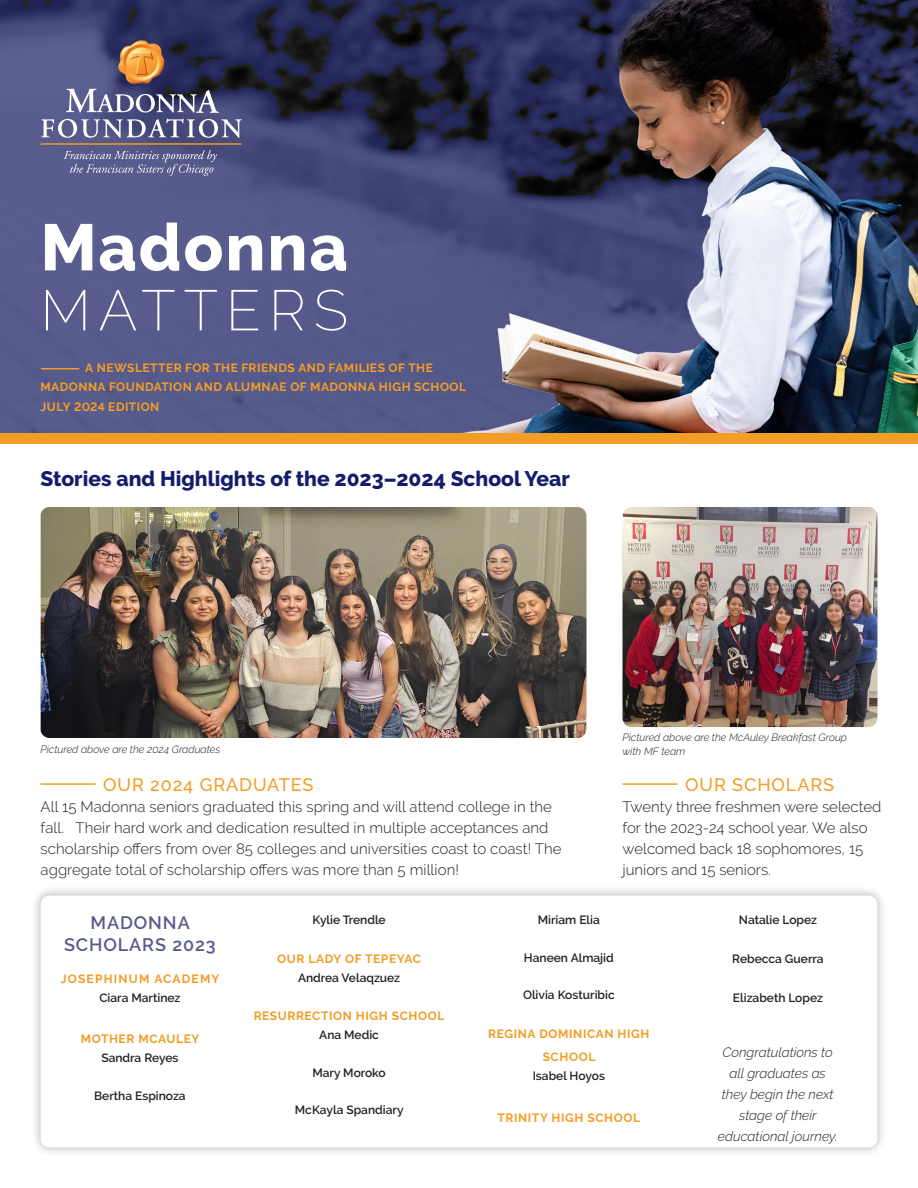
<style>
.page{position:relative;width:918px;height:1188px;background:#fff}
.page>*{position:absolute;margin:0;border:0;box-sizing:border-box;transform-origin:0 0}
.t1{font:800 65.4px "Raleway";letter-spacing:.03em;color:#fff}
.t2{font:200 57px "Raleway";letter-spacing:.14em;color:#fff}
.Section_Titles{font:800 21px "Raleway";color:#131d6a}
.Subtitle{font:500 18px "Raleway";letter-spacing:.05em;color:#f29d25}
.Subtitle-2{font:600 18px/22.5px "Raleway";letter-spacing:.05em;color:#575b8c;text-align:center}
.Newletter_Body_Copy{font:300 15px/21px "Raleway";letter-spacing:.005em;color:#231f20}
.t3{font:italic 300 13.5px/21px "Raleway";color:#231f20;text-align:center}
.t4{font:700 12px/19.5px "Raleway";letter-spacing:.05em;color:#f29d25}
.t5{font:600 12px "Raleway";color:#231f20}
.t6{font:700 12px "Raleway";letter-spacing:.1em;color:#f29d25}
.t7{font:italic 300 10.5px "Raleway";color:#231f20}
</style>
<div class="page">
<div style="left:31px;top:886px;width:856px;height:271px;background:#231f20;opacity:.35"></div>
<div style="left:41px;top:896px;width:836px;height:252px;background:#fff;border-radius:9px"></div>
<img style="left:0;top:0;width:918px;height:434px">
<div style="left:0;top:434px;width:918px;height:10px;background:#f29d25"></div>
<svg style="left:64px;top:150px;width:153px;height:26px;background:#6c6f99"></svg>
<svg style="left:66px;top:89px;width:153px;height:24px"></svg>
<svg style="left:41px;top:119px;width:201px;height:19px"></svg>
<hr style="left:40px;top:143px;width:201px;height:2px;background:#e89e21">
<img style="left:118px;top:40px;width:46px;height:44px">
<img style="left:41px;top:507px;width:545px;height:231px">
<img style="left:622px;top:507px;width:256px;height:220px">
<p class="t1" style="left:40px;top:210px;width:309px">Madonna</p>
<p class="t2" style="left:40px;top:277px;width:309px">MATTERS</p>
<p class="t4" style="left:40px;top:358px;width:427px">———— A NEWSLETTER FOR THE FRIENDS AND FAMILIES OF THE<br>MADONNA FOUNDATION AND ALUMNAE OF MADONNA HIGH SCHOOL<br>JULY 2024 EDITION</p>
<p class="Section_Titles" style="left:40px;top:467px;width:531px">Stories and Highlights of the 2023–2024 School Year</p>
<p class="t7" style="left:40px;top:744px;width:181px">Pictured above are the 2024 Graduates</p>
<p class="Subtitle" style="left:39px;top:774px;width:276px">———— OUR 2024 GRADUATES</p>
<p class="Newletter_Body_Copy" style="left:41px;top:796px;width:522px">All 15 Madonna seniors graduated this spring and will attend college in the fall. Their hard work and dedication resulted in multiple acceptances and scholarship offers from over 85 colleges and universities coast to coast! The aggregate total of scholarship offers was more than 5 million!</p>
<p class="t7" style="left:622px;top:731px;width:226px">Pictured above are the McAuley Breakfast Group</p>
<p class="t7" style="left:622px;top:745px;width:64px">with MF team</p>
<p class="Subtitle" style="left:621px;top:774px;width:214px">———— OUR SCHOLARS</p>
<p class="Newletter_Body_Copy" style="left:623px;top:796px;width:260px">Twenty three freshmen were selected for the 2023-24 school year. We also welcomed back 18 sophomores, 15 juniors and 15 seniors.</p>
<p class="t5" style="left:312px;top:913px;width:75px">Kylie Trendle</p>
<p class="t4" style="left:277px;top:949px;width:145px">OUR LADY OF TEPEYAC</p>
<p class="t5" style="left:298px;top:971px;width:104px">Andrea Velaqzuez</p>
<p class="t4" style="left:254px;top:1006px;width:192px">RESURRECTION HIGH SCHOOL</p>
<p class="t5" style="left:319px;top:1028px;width:61px">Ana Medic</p>
<p class="t5" style="left:312px;top:1066px;width:75px">Mary Moroko</p>
<p class="t5" style="left:295px;top:1103px;width:110px">McKayla Spandiary</p>
<p class="Subtitle-2" style="left:64px;top:911px;width:153px">MADONNA<br>SCHOLARS 2023</p>
<p class="t5" style="left:739px;top:913px;width:80px">Natalie Lopez</p>
<p class="t5" style="left:732px;top:952px;width:93px">Rebecca Guerra</p>
<p class="t5" style="left:733px;top:991px;width:92px">Elizabeth Lopez</p>
<p class="t5" style="left:538px;top:913px;width:64px">Miriam Elia</p>
<p class="t5" style="left:524px;top:950px;width:91px">Haneen Almajid</p>
<p class="t5" style="left:523px;top:988px;width:93px">Olivia Kosturibic</p>
<p class="t4" style="left:488px;top:1024px;width:163px">REGINA DOMINICAN HIGH</p>
<p class="t4" style="left:543px;top:1047px;width:54px">SCHOOL</p>
<p class="t5" style="left:533px;top:1069px;width:74px">Isabel Hoyos</p>
<p class="t4" style="left:498px;top:1108px;width:144px">TRINITY HIGH SCHOOL</p>
<p class="t6" style="left:61px;top:971px;width:160px">JOSEPHINUM ACADEMY</p>
<p class="t5" style="left:99px;top:991px;width:83px">Ciara Martinez</p>
<p class="t4" style="left:81px;top:1029px;width:120px">MOTHER MCAULEY</p>
<p class="t5" style="left:101px;top:1051px;width:79px">Sandra Reyes</p>
<p class="t5" style="left:94px;top:1088px;width:93px">Bertha Espinoza</p>
<p class="t3" style="left:718px;top:1042px;width:121px">Congratulations to all graduates as they begin the next stage of their educational journey.</p>
</div>
